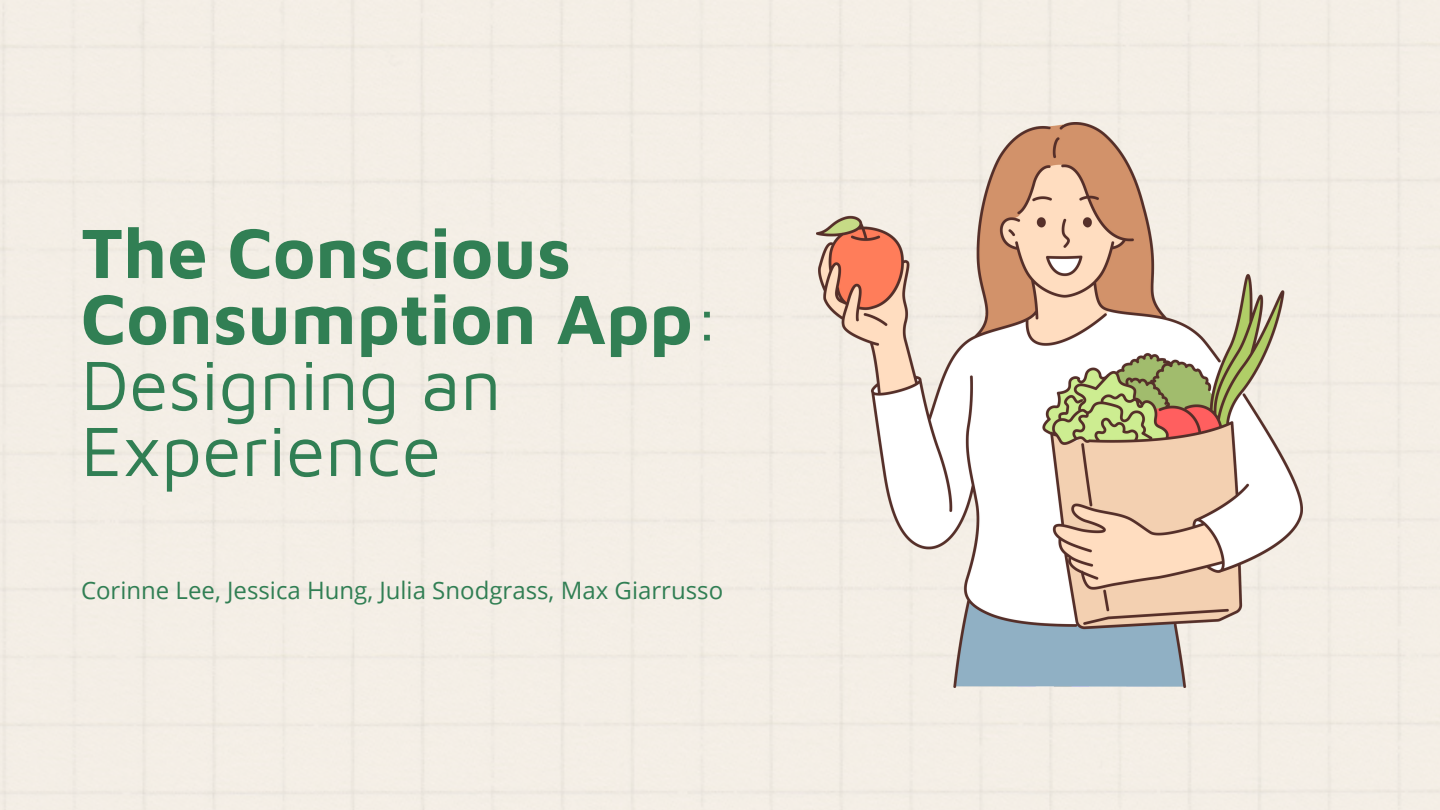
<style>
.page{position:relative;width:1440px;height:810px;background:#f4eee6}
.page>*{position:absolute;margin:0;border:0;box-sizing:border-box;transform-origin:0 0}
.t1{font:700 72px/66px "Maven Pro";color:#317f54}
.t2{font:72px "Maven Pro";color:#317f54}
.t3{font:24px "Open Sans";color:#317f54}
.s1{font-weight:400}
</style>
<div class="page">
<img style="left:816px;top:122px;width:486px;height:566px">
<p class="t1" style="left:81px;top:218px;width:641px">The Conscious<br>Consumption App<span class="s1">:</span></p>
<p class="t2" style="left:81px;top:341px;width:422px">Designing an</p>
<p class="t2" style="left:81px;top:407px;width:362px">Experience</p>
<p class="t3" style="left:81px;top:573px;width:644px">Corinne Lee, Jessica Hung, Julia Snodgrass, Max Giarrusso</p>
</div>
